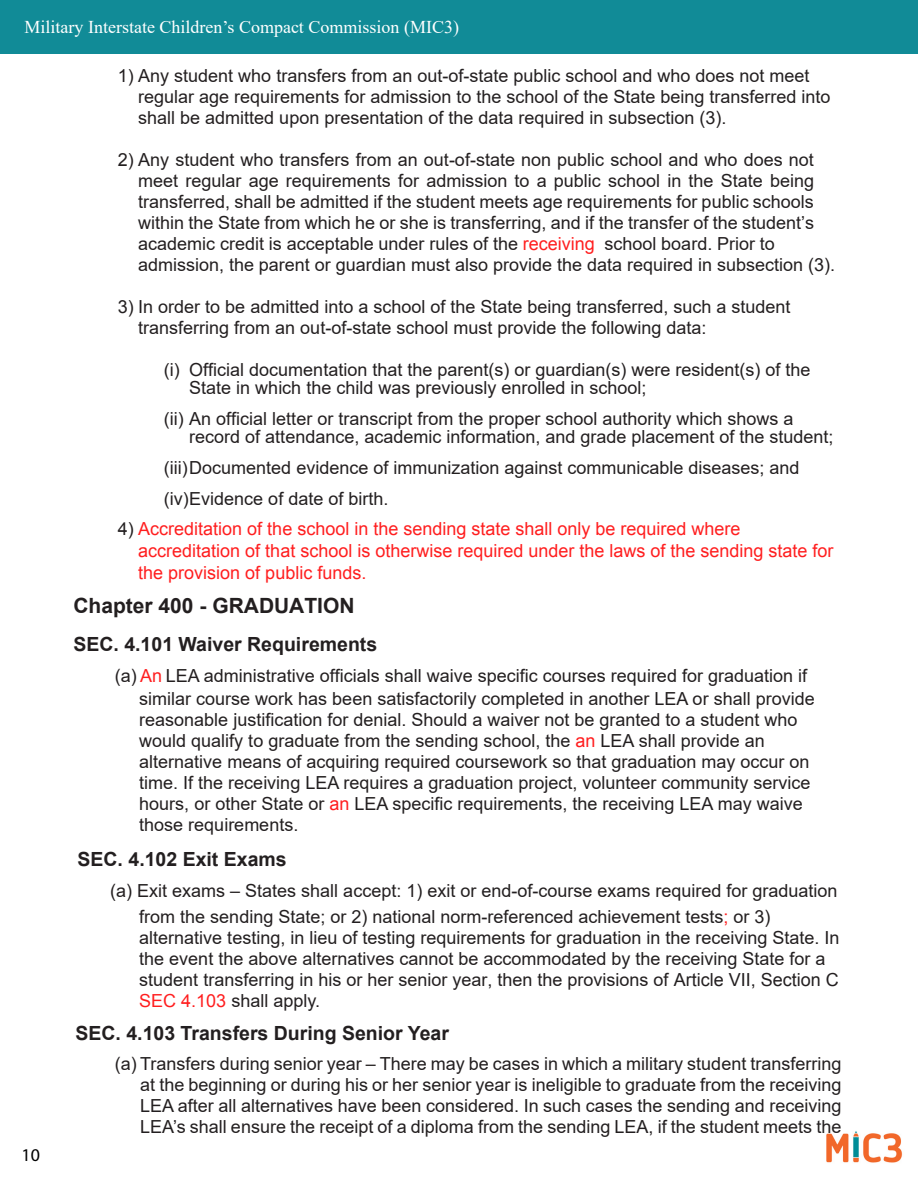
<style>
.page{position:relative;width:918px;height:1188px;background:#fff}
.page>*{position:absolute;margin:0;border:0;box-sizing:border-box;transform-origin:0 0}
.Main_Paragraph{font:700 21px "Arial";color:#231f20}
.Sub_Paragraph{font:700 19.5px "Arial";color:#231f20}
.t1{font:18px/21px "Arial";color:#231f20}
.t2{font:18px/21.6px "Arial";color:#ff1e1f}
.t3{font:18px "Times New Roman";color:#fff}
.t4{font:18px "Myriad Pro";color:#000}
.s1{font-style:inherit}
.s2{color:#ff1e1f}
.s3{color:#231f20}
</style>
<div class="page">
<div style="left:0;top:0;width:918px;height:54px;background:#118b97"></div>
<img style="left:826px;top:1131px;width:77px;height:32px">
<p class="t3" style="left:25px;top:14px;width:436px">Military Interstate Children’s Compact Commission (MIC3)</p>
<p class="t4" style="left:22px;top:1144px;width:20px">10</p>
<p class="t1" style="left:138px;top:65px;width:694px;text-indent:-21px"><span class="s1">1)</span> Any student who transfers from an out-of-state public school and who does not meet regular age requirements for admission to the school of the State being transferred into shall be admitted upon presentation of the data required in subsection (3).</p>
<p class="t1" style="left:138px;top:149px;width:698px;text-indent:-21px"><span class="s1">2)</span> Any student who transfers from an out-of-state non public school and who does not meet regular age requirements for admission to a public school in the State being transferred, shall be admitted if the student meets age requirements for public schools within the State from which he or she is transferring, and if the transfer of the student’s academic credit is acceptable under rules of the <span class="s2">receiving</span> school board. Prior to admission, the parent or guardian must also provide the data required in subsection (3).</p>
<p class="t1" style="left:138px;top:296px;width:654px;text-indent:-21px"><span class="s1">3)</span> In order to be admitted into a school of the State being transferred, such a student transferring from an out-of-state school must provide the following data:</p>
<p class="t1" style="left:189px;top:360px;width:623px;line-height:18.1px;text-indent:-26px"><span class="s1">(i)</span> Official documentation that the parent(s) or guardian(s) were resident(s) of the<br>State in which the child was previously enrolled in school;</p>
<p class="t1" style="left:189px;top:409px;width:646px;line-height:18.1px;text-indent:-26px"><span class="s1">(ii)</span> An official letter or transcript from the proper school authority which shows a record of attendance, academic information, and grade placement of the student;</p>
<p class="t1" style="left:164px;top:452px;width:637px;line-height:30.9px"><span class="s1">(iii)</span>Documented evidence of immunization against communicable diseases; and <span class="s1">(iv)</span>Evidence of date of birth.</p>
<p class="t2" style="left:138px;top:519px;width:697px;text-indent:-21px"><span class="s3">4)</span> Accreditation of the school in the sending state shall only be required where accreditation of that school is otherwise required under the laws of the sending state for the provision of public funds.</p>
<p class="Main_Paragraph" style="left:73px;top:591px;width:283px">Chapter 400 - GRADUATION</p>
<p class="Sub_Paragraph" style="left:73px;top:631px;width:305px">SEC. 4.101 Waiver Requirements</p>
<p class="t1" style="left:139px;top:664px;width:677px;line-height:22.8px;text-indent:-24px">(a) <span class="s2">An</span> LEA administrative officials shall waive specific courses required for graduation if similar course work has been satisfactorily completed in another LEA or shall provide</p>
<p class="t1" style="left:139px;top:709px;width:673px">reasonable justification for denial. Should a waiver not be granted to a student who would qualify to graduate from the sending school, the <span class="s2">an</span> LEA shall provide an alternative means of acquiring required coursework so that graduation may occur on time. If the receiving LEA requires a graduation project, volunteer community service hours, or other State or <span class="s2">an</span> LEA specific requirements, the receiving LEA may waive those requirements.</p>
<p class="Sub_Paragraph" style="left:78px;top:846px;width:211px">SEC. 4.102 Exit Exams</p>
<p class="t1" style="left:139px;top:878px;width:700px;line-height:25.5px;text-indent:-29px">(a) Exit exams – States shall accept: 1) exit or end-of-course exams required for graduation from the sending State; or 2) national norm-referenced achievement tests<span class="s2">;</span> or 3)</p>
<p class="t1" style="left:139px;top:927px;width:702px">alternative testing, in lieu of testing requirements for graduation in the receiving State. In the event the above alternatives cannot be accommodated by the receiving State for a student transferring in his or her senior year, then the provisions of <span class="s1">Article VII, Section C </span><span class="s2">SEC 4.103</span> shall apply.</p>
<p class="Sub_Paragraph" style="left:76px;top:1020px;width:375px">SEC. 4.103 Transfers During Senior Year</p>
<p class="t1" style="left:140px;top:1053px;width:703px;text-align:justify;text-indent:-26px">(a) Transfers during senior year – There may be cases in which a military student transferring at the beginning or during his or her senior year is ineligible to graduate from the receiving LEA after all alternatives have been considered. In such cases the sending and receiving LEA’s shall ensure the receipt of a diploma from the sending LEA, if the student meets the</p>
</div>
